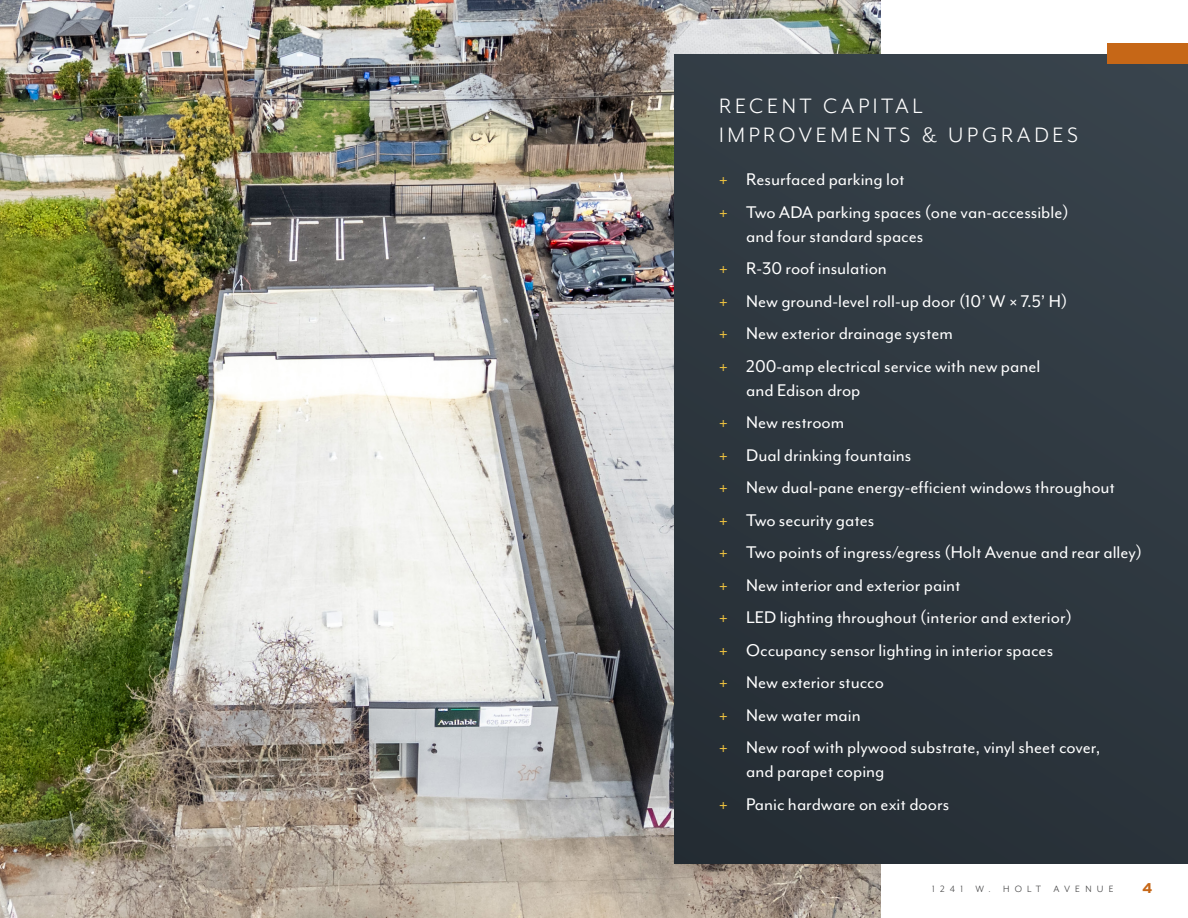
<style>
.page{position:relative;width:1188px;height:918px;background:#fff}
.page>*{position:absolute;margin:0;border:0;box-sizing:border-box;transform-origin:0 0}
.t1{font:24px/28.8px "Mr Eaves Mod OT";letter-spacing:.15em;color:#fff}
.t2{font:19.5px/24px "Mr Eaves Mod OT";color:#fff}
.t3{font:700 16.5px "Bicyclette";color:#c66717}
.t4{font:10.5px "Mr Eaves Mod OT";letter-spacing:.5em;color:#3e3e3f}
.s1{color:#eabf3f}
</style>
<div class="page">
<img style="left:0;top:0;width:880px;height:918px">
<div style="left:674px;top:54px;width:514px;height:810px;background:#2e3840"></div>
<div style="left:1107px;top:44px;width:81px;height:20px;background:#c66717"></div>
<p class="t1" style="left:719px;top:92px;width:360px">RECENT CAPITAL<br>IMPROVEMENTS &amp; UPGRADES</p>
<p class="t2" style="left:719px;top:167px;width:187px"><span class="s1">+</span> Resurfaced parking lot</p>
<p class="t2" style="left:746px;top:200px;width:324px;text-indent:-27px"><span class="s1">+</span> Two ADA parking spaces (one van-accessible) and four standard spaces</p>
<p class="t2" style="left:719px;top:256px;width:169px"><span class="s1">+</span> R-30 roof insulation</p>
<p class="t2" style="left:719px;top:289px;width:350px"><span class="s1">+</span> New ground-level roll-up door (10’ W × 7.5’ H)</p>
<p class="t2" style="left:719px;top:321px;width:235px"><span class="s1">+</span> New exterior drainage system</p>
<p class="t2" style="left:746px;top:354px;width:296px;text-indent:-27px"><span class="s1">+</span> 200-amp electrical service with new panel and Edison drop</p>
<p class="t2" style="left:719px;top:410px;width:127px"><span class="s1">+</span> New restroom</p>
<p class="t2" style="left:719px;top:443px;width:194px"><span class="s1">+</span> Dual drinking fountains</p>
<p class="t2" style="left:719px;top:475px;width:397px"><span class="s1">+</span> New dual-pane energy-efficient windows throughout</p>
<p class="t2" style="left:719px;top:508px;width:157px"><span class="s1">+</span> Two security gates</p>
<p class="t2" style="left:719px;top:540px;width:424px"><span class="s1">+</span> Two points of ingress/egress (Holt Avenue and rear alley)</p>
<p class="t2" style="left:719px;top:573px;width:243px"><span class="s1">+</span> New interior and exterior paint</p>
<p class="t2" style="left:719px;top:605px;width:354px"><span class="s1">+</span> LED lighting throughout (interior and exterior)</p>
<p class="t2" style="left:719px;top:638px;width:335px"><span class="s1">+</span> Occupancy sensor lighting in interior spaces</p>
<p class="t2" style="left:719px;top:670px;width:166px"><span class="s1">+</span> New exterior stucco</p>
<p class="t2" style="left:719px;top:703px;width:143px"><span class="s1">+</span> New water main</p>
<p class="t2" style="left:746px;top:735px;width:356px;text-indent:-27px"><span class="s1">+</span> New roof with plywood substrate, vinyl sheet cover, and parapet coping</p>
<p class="t2" style="left:719px;top:792px;width:231px"><span class="s1">+</span> Panic hardware on exit doors</p>
<p class="t4" style="left:932px;top:883px;width:183px">1241 W. HOLT AVENUE</p>
<p class="t3" style="left:1143px;top:879px;width:11px">4</p>
</div>
